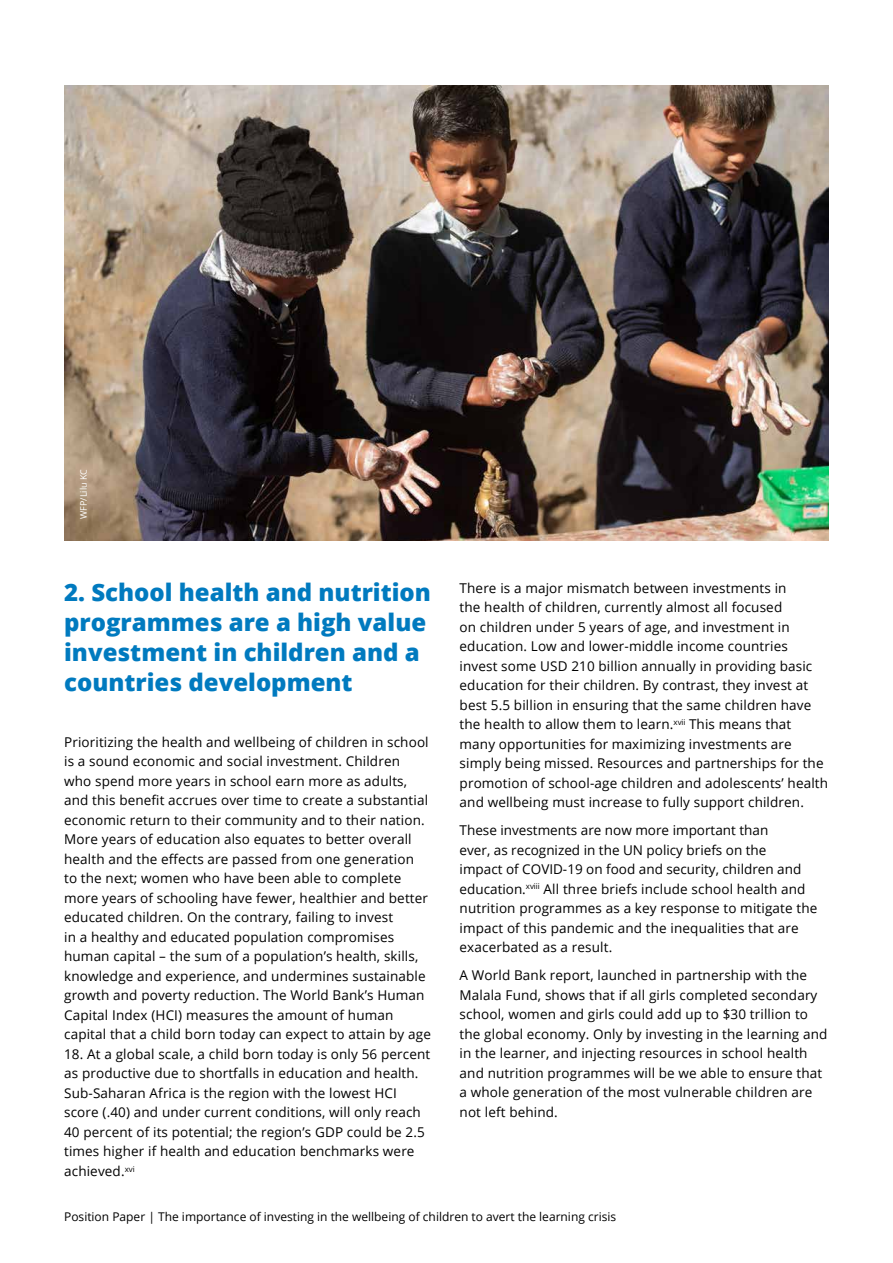
<style>
.page{position:relative;width:893px;height:1263px;background:#fff}
.page>*{position:absolute;margin:0;border:0;box-sizing:border-box;transform-origin:0 0}
.t1{font:800 24px/30px "Open Sans";color:#007abf}
.t2{font:13.5px/19.5px "Open Sans";letter-spacing:.01em;color:#000}
.t3{font:12px "Open Sans";color:#000}
.t4{font:9px "Open Sans";color:#fff}
</style>
<div class="page">
<img style="left:65px;top:85px;width:764px;height:456px">
<p class="t4" style="left:77px;top:519px;width:51px;rotate:-90deg">WFP/Lilu KC</p>
<h1 class="t1" style="left:64px;top:576px;width:368px">2. School health and nutrition programmes are a high value investment in children and a countries development</h1>
<p class="t2" style="left:64px;top:732px;width:368px">Prioritizing the health and wellbeing of children in school is a sound economic and social investment. Children<br>who spend more years in school earn more as adults, and this benefit accrues over time to create a substantial economic return to their community and to their nation.<br>More years of education also equates to better overall health and the effects are passed from one generation<br>to the next; women who have been able to complete more years of schooling have fewer, healthier and better educated children. On the contrary, failing to invest<br>in a healthy and educated population compromises human capital – the sum of a population’s health, skills, knowledge and experience, and undermines sustainable growth and poverty reduction. The World Bank’s Human Capital Index (HCI) measures the amount of human capital that a child born today can expect to attain by age</p>
<p class="t2" style="left:64px;top:1044px;width:368px">18. At a global scale, a child born today is only 56 percent as productive due to shortfalls in education and health.<br>Sub-Saharan Africa is the region with the lowest HCI score (.40) and under current conditions, will only reach 40 percent of its potential; the region’s GDP could be 2.5 times higher if health and education benchmarks were achieved.<sup>xvi</sup></p>
<p class="t2" style="left:460px;top:578px;width:370px">There is a major mismatch between investments in<br>the health of children, currently almost all focused<br>on children under 5 years of age, and investment in education. Low and lower-middle income countries invest some USD 210 billion annually in providing basic education for their children. By contrast, they invest at best 5.5 billion in ensuring that the same children have the health to allow them to learn.<sup>xvii</sup> This means that many opportunities for maximizing investments are simply being missed. Resources and partnerships for the promotion of school-age children and adolescents’ health and wellbeing must increase to fully support children.</p>
<p class="t2" style="left:460px;top:820px;width:359px">These investments are now more important than<br>ever, as recognized in the UN policy briefs on the<br>impact of COVID-19 on food and security, children and education.<sup>xviii</sup> All three briefs include school health and nutrition programmes as a key response to mitigate the impact of this pandemic and the inequalities that are exacerbated as a result.</p>
<p class="t2" style="left:460px;top:965px;width:369px">A World Bank report, launched in partnership with the Malala Fund, shows that if all girls completed secondary school, women and girls could add up to $30 trillion to the global economy. Only by investing in the learning and in the learner, and injecting resources in school health and nutrition programmes will be we able to ensure that a whole generation of the most vulnerable children are not left behind.</p>
<p class="t3" style="left:64px;top:1208px;width:554px">Position Paper | The importance of investing in the wellbeing of children to avert the learning crisis</p>
</div>
